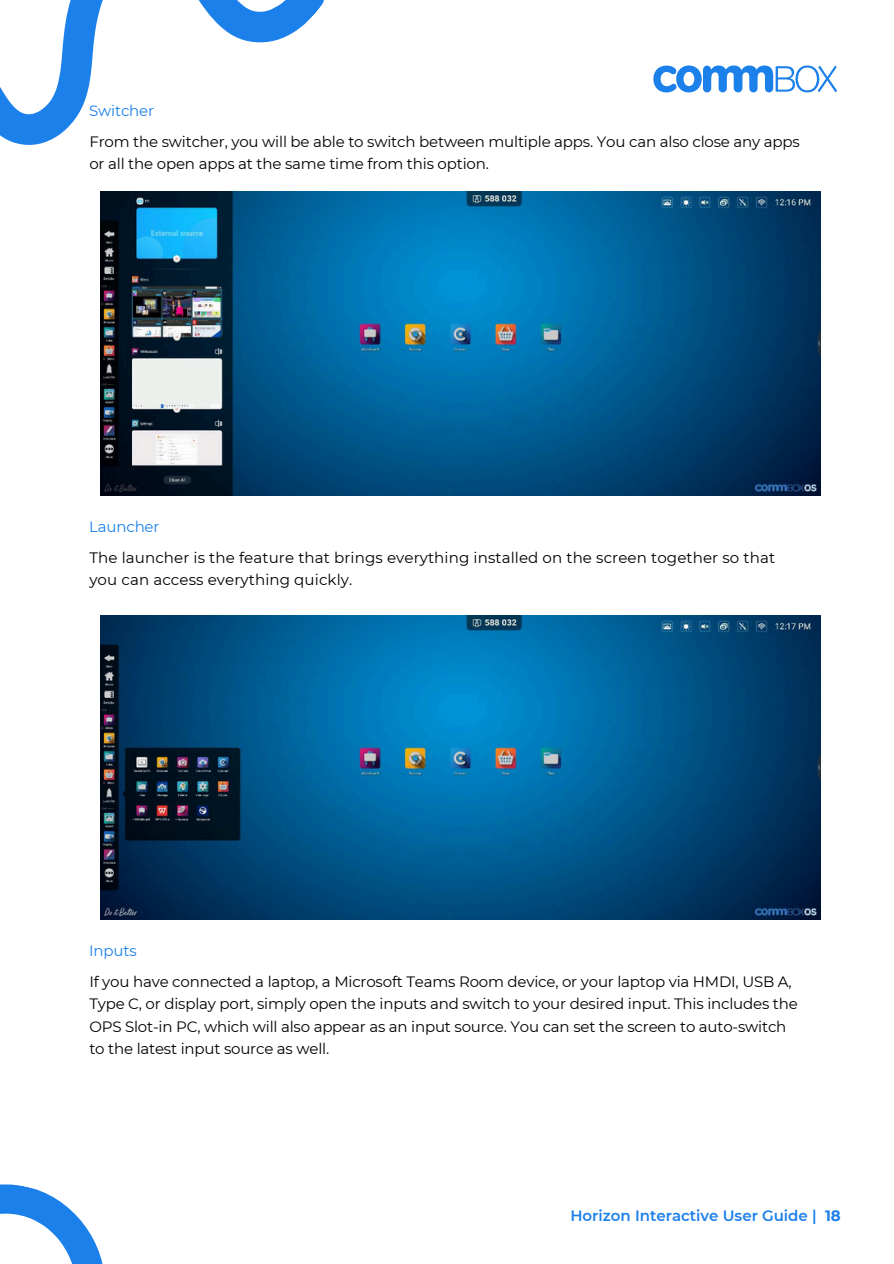
<style>
.page{position:relative;width:894px;height:1264px;background:#fff}
.page>*{position:absolute;margin:0;border:0;box-sizing:border-box;transform-origin:0 0}
.t1{font:15px/22.5px "Montserrat";letter-spacing:-.015em;color:#000}
.t2{font:15px/22.5px "Montserrat";letter-spacing:.005em;color:#000}
.t3{font:600 15px "Montserrat";color:#1c80eb}
.t4{font:15px "Montserrat";letter-spacing:-.015em;color:#1c80eb}
.s1{font-weight:700}
</style>
<div class="page">
<img style="left:100px;top:191px;width:719px;height:304px">
<img style="left:100px;top:615px;width:719px;height:304px">
<svg style="left:0;top:0;width:331px;height:350px"></svg>
<svg style="left:0;top:1184px;width:103px;height:79px"></svg>
<svg style="left:653px;top:65px;width:183px;height:27px"></svg>
<p class="t4" style="left:89px;top:101px;width:66px">Switcher</p>
<p class="t1" style="left:89px;top:130px;width:712px">From the switcher, you will be able to switch between multiple apps. You can also close any apps or all the open apps at the same time from this option.</p>
<p class="t4" style="left:89px;top:517px;width:72px">Launcher</p>
<p class="t2" style="left:89px;top:546px;width:687px">The launcher is the feature that brings everything installed on the screen together so that you can access everything quickly.</p>
<p class="t4" style="left:89px;top:941px;width:49px">Inputs</p>
<p class="t1" style="left:89px;top:970px;width:709px">If you have connected a laptop, a Microsoft Teams Room device, or your laptop via HMDI, USB A, Type C, or display port, simply open the inputs and switch to your desired input. This includes the OPS Slot-in PC, which will also appear as an input source. You can set the screen to auto-switch to the latest input source as well.</p>
<p class="t3" style="left:570px;top:1206px;width:272px">Horizon Interactive User Guide | <span class="s1">18</span></p>
</div>
